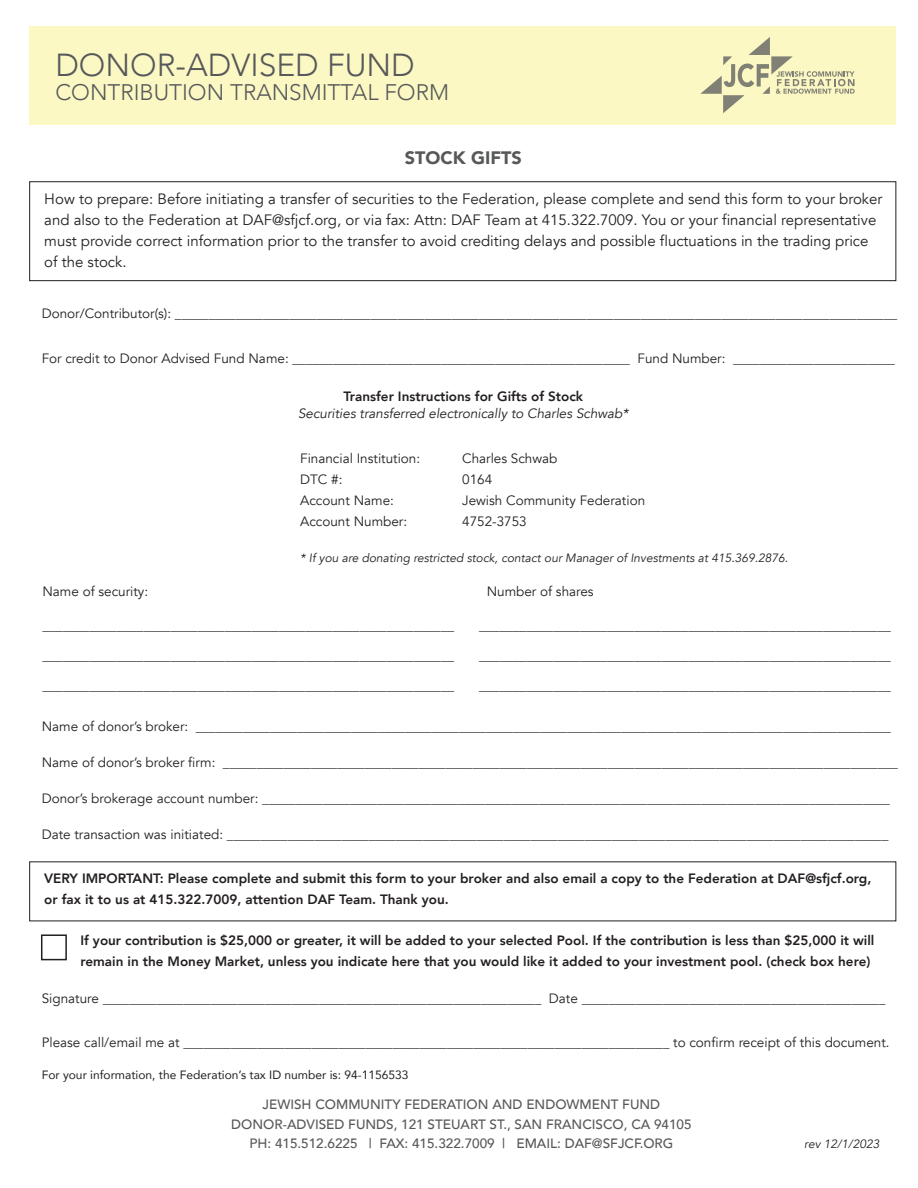
<style>
.page{position:relative;width:918px;height:1188px;background:#fff}
.page>*{position:absolute;margin:0;border:0;box-sizing:border-box;transform-origin:0 0}
.t1{font:300 31.8px "Avenir";color:#57585a}
.t2{font:300 22.5px "Avenir";color:#57585a}
.t3{font:900 18px "Avenir";color:#57585a}
.t4{font:15px/21px "Avenir";color:#231f20}
.t5{font:13.5px "Avenir";color:#231f20}
.t6{font:800 13.5px/21px "Avenir";color:#231f20}
.t7{font:500 13.5px/19.5px "Avenir";color:#57585a;text-align:center}
.t8{font:italic 13.5px "Avenir";color:#231f20}
.t9{font:italic 12px "Avenir";color:#231f20}
.t10{font:12px "Avenir";color:#231f20}
.s1{color:#221d1d}
</style>
<div class="page">
<div style="left:30px;top:26px;width:866px;height:99px;background:#fbf8c4"></div>
<div style="left:29px;top:181px;width:867px;height:100px;border:1px solid #231f20"></div>
<svg style="left:700px;top:37px;width:155px;height:76px"></svg>
<div style="left:41px;top:934px;width:26px;height:26px;border:2px solid #231f20"></div>
<h1 class="t1" style="left:55px;top:47px;width:361px">DONOR-ADVISED FUND</h1>
<h2 class="t2" style="left:55px;top:79px;width:395px">CONTRIBUTION TRANSMITTAL FORM</h2>
<h3 class="t3" style="left:405px;top:142px;width:118px">STOCK GIFTS</h3>
<p class="t4" style="left:44px;top:189px;width:840px">How to prepare: Before initiating a transfer of securities to the Federation, please complete and send this form to your broker and also to the Federation at DAF@sfjcf.org, or via fax: Attn: DAF Team at 415.322.7009. You or your financial representative must provide correct information prior to the transfer to avoid crediting delays and possible fluctuations in the trading price of the stock.</p>
<p class="t5" style="left:42px;top:305px;width:857px">Donor/Contributor(s): ___________________________________________________________________________________________________________</p>
<p class="t5" style="left:42px;top:350px;width:855px">For credit to Donor Advised Fund Name: __________________________________________________ Fund Number: ________________________</p>
<p class="t6" style="left:343px;top:386px;width:241px">Transfer Instructions for Gifts of Stock</p>
<p class="t8" style="left:298px;top:405px;width:332px">Securities transferred electronically to Charles Schwab*</p>
<p class="t5" style="left:300px;top:450px;width:122px">Financial Institution:</p>
<p class="t5" style="left:462px;top:450px;width:97px">Charles Schwab</p>
<p class="t5" style="left:300px;top:471px;width:44px">DTC #:</p>
<p class="t5" style="left:462px;top:471px;width:32px">0164</p>
<p class="t5" style="left:300px;top:492px;width:95px">Account Name:</p>
<p class="t5" style="left:462px;top:492px;width:185px">Jewish Community Federation</p>
<p class="t5" style="left:300px;top:513px;width:109px">Account Number:</p>
<p class="t5" style="left:462px;top:513px;width:66px">4752-3753</p>
<p class="t9" style="left:300px;top:551px;width:489px">* If you are donating restricted stock, contact our Manager of Investments at <span class="s1">415.369.2876</span>.</p>
<p class="t5" style="left:42px;top:584px;width:107px">Name of security:</p>
<p class="t5" style="left:487px;top:584px;width:109px">Number of shares</p>
<p class="t5" style="left:42px;top:618px;width:413px">_____________________________________________________________</p>
<p class="t5" style="left:42px;top:648px;width:413px">_____________________________________________________________</p>
<p class="t5" style="left:42px;top:678px;width:413px">_____________________________________________________________</p>
<p class="t5" style="left:479px;top:618px;width:413px">_____________________________________________________________</p>
<p class="t5" style="left:479px;top:648px;width:413px">_____________________________________________________________</p>
<p class="t5" style="left:479px;top:678px;width:413px">_____________________________________________________________</p>
<p class="t5" style="left:42px;top:718px;width:851px">Name of donor’s broker: _______________________________________________________________________________________________________</p>
<p class="t5" style="left:42px;top:754px;width:858px">Name of donor’s broker firm: ____________________________________________________________________________________________________</p>
<p class="t5" style="left:42px;top:790px;width:850px">Donor’s brokerage account number: _____________________________________________________________________________________________</p>
<p class="t5" style="left:42px;top:826px;width:848px">Date transaction was initiated: __________________________________________________________________________________________________</p>
<p class="t6" style="left:44px;top:868px;width:829px">VERY IMPORTANT: Please complete and submit this form to your broker and also email a copy to the Federation at DAF@sfjcf.org, or fax it to us at 415.322.7009, attention DAF Team. Thank you.</p>
<p class="t6" style="left:80px;top:930px;width:795px">If your contribution is $25,000 or greater, it will be added to your selected Pool. If the contribution is less than $25,000 it will remain in the Money Market, unless you indicate here that you would like it added to your investment pool. (check box here)</p>
<p class="t5" style="left:42px;top:990px;width:845px">Signature _________________________________________________________________ Date _____________________________________________</p>
<p class="t5" style="left:42px;top:1034px;width:849px">Please call/email me at ________________________________________________________________________ to confirm receipt of this document.</p>
<p class="t10" style="left:42px;top:1065px;width:368px">For your information, the Federation’s tax ID number is: 94-1156533</p>
<p class="t7" style="left:231px;top:1094px;width:462px">JEWISH COMMUNITY FEDERATION AND ENDOWMENT FUND<br>DONOR-ADVISED FUNDS, 121 STEUART ST., SAN FRANCISCO, CA 94105<br>PH: 415.512.6225 | FAX: 415.322.7009 | EMAIL: DAF@SFJCF.ORG</p>
<p class="t9" style="left:804px;top:1136px;width:77px">rev 12/1/2023</p>
</div>
